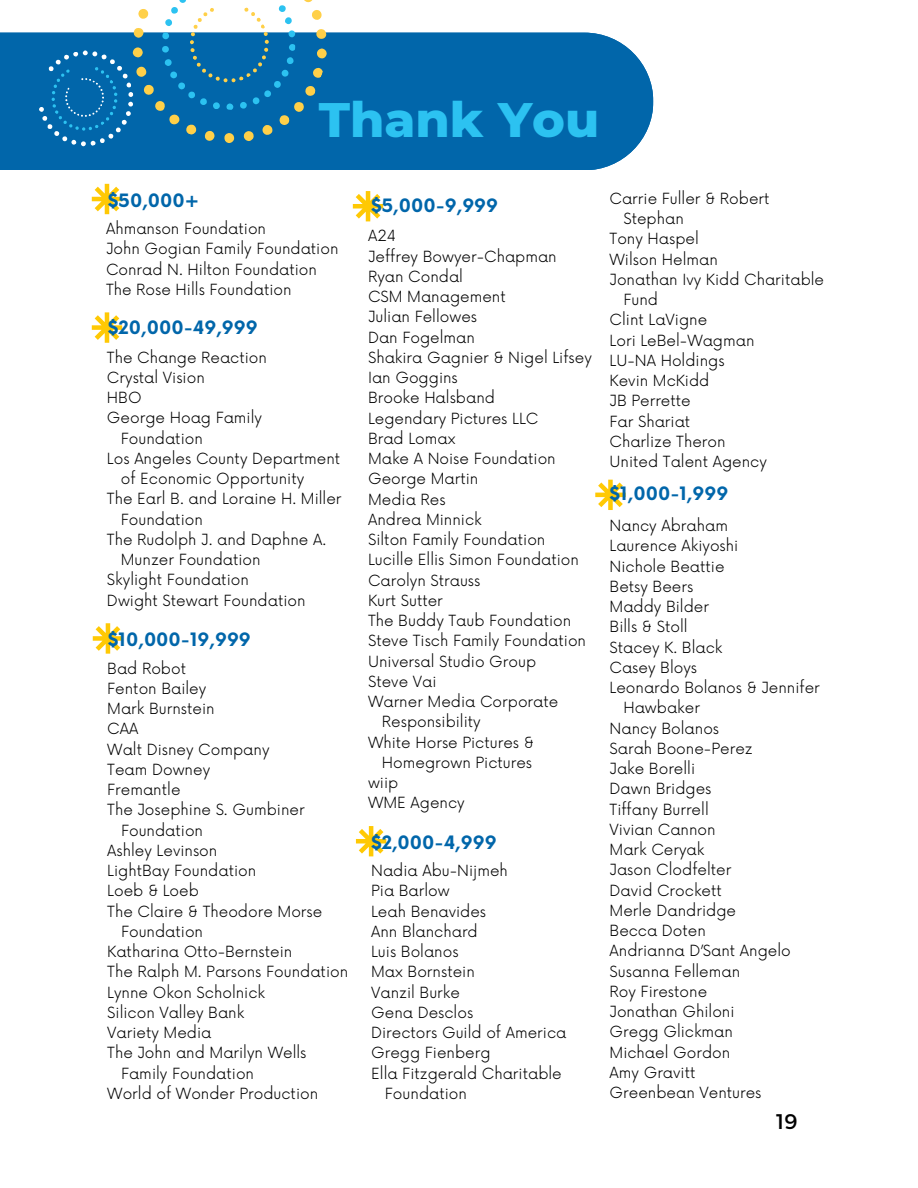
<style>
.page{position:relative;width:918px;height:1188px;background:#fff}
.page>*{position:absolute;margin:0;border:0;box-sizing:border-box;transform-origin:0 0}
.t1{font:800 49.35px "Montserrat";color:#2cc2f1}
.t2{font:21.15px "Montserrat";color:#000}
.t3{font:700 18px "Now";color:#0166aa}
.t4{font:300 15px "Now";color:#000}
</style>
<div class="page">
<svg style="left:92px;top:184px;width:30px;height:30px"></svg>
<svg style="left:93px;top:623px;width:30px;height:31px"></svg>
<svg style="left:92px;top:312px;width:30px;height:31px"></svg>
<svg style="left:595px;top:480px;width:31px;height:30px"></svg>
<svg style="left:353px;top:191px;width:30px;height:30px"></svg>
<svg style="left:356px;top:826px;width:30px;height:30px"></svg>
<div style="left:0;top:33px;width:653px;height:137px;background:#0166aa"></div>
<svg style="left:28px;top:0;width:326px;height:170px"></svg>
<h2 class="t1" style="left:319px;top:89px;width:282px">Thank You</h2>
<p class="t3" style="left:108px;top:191px;width:93px">$50,000+</p>
<p class="t4" style="left:106px;top:220px;width:162px">Ahmanson Foundation</p>
<p class="t4" style="left:106px;top:241px;width:234px">John Gogian Family Foundation</p>
<p class="t4" style="left:106px;top:261px;width:213px">Conrad N. Hilton Foundation</p>
<p class="t4" style="left:106px;top:281px;width:187px">The Rose Hills Foundation</p>
<p class="t3" style="left:108px;top:318px;width:151px">$20,000-49,999</p>
<p class="t4" style="left:107px;top:349px;width:162px">The Change Reaction</p>
<h2 class="t4" style="left:107px;top:369px;width:99px">Crystal Vision</h2>
<p class="t4" style="left:107px;top:389px;width:36px">HBO</p>
<p class="t4" style="left:107px;top:410px;width:157px">George Hoag Family</p>
<p class="t4" style="left:121px;top:430px;width:84px">Foundation</p>
<p class="t4" style="left:107px;top:450px;width:235px">Los Angeles County Department</p>
<p class="t4" style="left:121px;top:470px;width:185px">of Economic Opportunity</p>
<p class="t4" style="left:107px;top:491px;width:236px">The Earl B. and Loraine H. Miller</p>
<p class="t4" style="left:121px;top:511px;width:84px">Foundation</p>
<p class="t4" style="left:107px;top:531px;width:221px">The Rudolph J. and Daphne A.</p>
<p class="t4" style="left:121px;top:551px;width:141px">Munzer Foundation</p>
<p class="t4" style="left:107px;top:572px;width:143px">Skylight Foundation</p>
<p class="t4" style="left:107px;top:592px;width:200px">Dwight Stewart Foundation</p>
<p class="t3" style="left:108px;top:630px;width:144px">$10,000-19,999</p>
<p class="t4" style="left:107px;top:660px;width:80px">Bad Robot</p>
<h1 class="t4" style="left:107px;top:680px;width:101px">Fenton Bailey</h1>
<p class="t4" style="left:107px;top:700px;width:109px">Mark Burnstein</p>
<h2 class="t4" style="left:107px;top:720px;width:33px">CAA</h2>
<p class="t4" style="left:107px;top:741px;width:164px">Walt Disney Company</p>
<p class="t4" style="left:107px;top:761px;width:104px">Team Downey</p>
<p class="t4" style="left:107px;top:781px;width:75px">Fremantle</p>
<p class="t4" style="left:107px;top:801px;width:199px">The Josephine S. Gumbiner</p>
<p class="t4" style="left:121px;top:822px;width:84px">Foundation</p>
<h2 class="t4" style="left:107px;top:842px;width:112px">Ashley Levinson</h2>
<p class="t4" style="left:107px;top:862px;width:151px">LightBay Foundation</p>
<p class="t4" style="left:107px;top:882px;width:93px">Loeb &amp; Loeb</p>
<p class="t4" style="left:107px;top:903px;width:217px">The Claire &amp; Theodore Morse</p>
<p class="t4" style="left:121px;top:923px;width:84px">Foundation</p>
<p class="t4" style="left:107px;top:943px;width:187px">Katharina Otto-Bernstein</p>
<p class="t4" style="left:107px;top:963px;width:242px">The Ralph M. Parsons Foundation</p>
<p class="t4" style="left:107px;top:984px;width:159px">Lynne Okon Scholnick</p>
<p class="t4" style="left:107px;top:1004px;width:139px">Silicon Valley Bank</p>
<p class="t4" style="left:107px;top:1024px;width:106px">Variety Media</p>
<p class="t4" style="left:107px;top:1044px;width:201px">The John and Marilyn Wells</p>
<p class="t4" style="left:121px;top:1065px;width:135px">Family Foundation</p>
<p class="t4" style="left:107px;top:1085px;width:213px">World of Wonder Production</p>
<p class="t3" style="left:371px;top:196px;width:129px">$5,000-9,999</p>
<p class="t4" style="left:368px;top:228px;width:30px">A24</p>
<p class="t4" style="left:368px;top:248px;width:190px">Jeffrey Bowyer-Chapman</p>
<p class="t4" style="left:368px;top:268px;width:97px">Ryan Condal</p>
<p class="t4" style="left:368px;top:288px;width:139px">CSM Management</p>
<p class="t4" style="left:368px;top:309px;width:111px">Julian Fellowes</p>
<p class="t4" style="left:368px;top:329px;width:108px">Dan Fogelman</p>
<p class="t4" style="left:368px;top:349px;width:225px">Shakira Gagnier &amp; Nigel Lifsey</p>
<p class="t4" style="left:368px;top:369px;width:91px">Ian Goggins</p>
<p class="t4" style="left:368px;top:390px;width:128px">Brooke Halsband</p>
<p class="t4" style="left:368px;top:410px;width:172px">Legendary Pictures LLC</p>
<p class="t4" style="left:368px;top:430px;width:89px">Brad Lomax</p>
<p class="t4" style="left:368px;top:450px;width:189px">Make A Noise Foundation</p>
<p class="t4" style="left:368px;top:471px;width:112px">George Martin</p>
<p class="t4" style="left:368px;top:491px;width:79px">Media Res</p>
<p class="t4" style="left:368px;top:511px;width:115px">Andrea Minnick</p>
<p class="t4" style="left:368px;top:531px;width:179px">Silton Family Foundation</p>
<p class="t4" style="left:368px;top:552px;width:213px">Lucille Ellis Simon Foundation</p>
<p class="t4" style="left:368px;top:572px;width:114px">Carolyn Strauss</p>
<p class="t4" style="left:368px;top:592px;width:76px">Kurt Sutter</p>
<p class="t4" style="left:368px;top:612px;width:205px">The Buddy Taub Foundation</p>
<p class="t4" style="left:368px;top:633px;width:220px">Steve Tisch Family Foundation</p>
<p class="t4" style="left:368px;top:653px;width:170px">Universal Studio Group</p>
<p class="t4" style="left:368px;top:673px;width:70px">Steve Vai</p>
<p class="t4" style="left:368px;top:693px;width:192px">Warner Media Corporate</p>
<p class="t4" style="left:382px;top:714px;width:100px">Responsibility</p>
<p class="t4" style="left:368px;top:734px;width:167px">White Horse Pictures &amp;</p>
<p class="t4" style="left:382px;top:754px;width:152px">Homegrown Pictures</p>
<p class="t4" style="left:368px;top:774px;width:32px">wiip</p>
<p class="t4" style="left:368px;top:795px;width:98px">WME Agency</p>
<h2 class="t3" style="left:371px;top:832px;width:127px">$2,000-4,999</h2>
<p class="t4" style="left:371px;top:862px;width:138px">Nadia Abu-Nijmeh</p>
<p class="t4" style="left:371px;top:883px;width:80px">Pia Barlow</p>
<p class="t4" style="left:371px;top:903px;width:117px">Leah Benavides</p>
<p class="t4" style="left:371px;top:923px;width:108px">Ann Blanchard</p>
<p class="t4" style="left:371px;top:943px;width:89px">Luis Bolanos</p>
<p class="t4" style="left:371px;top:964px;width:105px">Max Bornstein</p>
<p class="t4" style="left:371px;top:984px;width:90px">Vanzil Burke</p>
<p class="t4" style="left:371px;top:1004px;width:104px">Gena Desclos</p>
<p class="t4" style="left:371px;top:1024px;width:197px">Directors Guild of America</p>
<p class="t4" style="left:371px;top:1045px;width:121px">Gregg Fienberg</p>
<p class="t4" style="left:371px;top:1065px;width:192px">Ella Fitzgerald Charitable</p>
<p class="t4" style="left:385px;top:1085px;width:84px">Foundation</p>
<p class="t4" style="left:610px;top:190px;width:162px">Carrie Fuller &amp; Robert</p>
<p class="t4" style="left:623px;top:210px;width:62px">Stephan</p>
<p class="t4" style="left:610px;top:231px;width:91px">Tony Haspel</p>
<p class="t4" style="left:610px;top:251px;width:110px">Wilson Helman</p>
<p class="t4" style="left:610px;top:271px;width:216px">Jonathan Ivy Kidd Charitable</p>
<p class="t4" style="left:623px;top:291px;width:36px">Fund</p>
<p class="t4" style="left:610px;top:312px;width:99px">Clint LaVigne</p>
<p class="t4" style="left:610px;top:332px;width:146px">Lori LeBel-Wagman</p>
<p class="t4" style="left:610px;top:352px;width:117px">LU-NA Holdings</p>
<p class="t4" style="left:610px;top:372px;width:101px">Kevin McKidd</p>
<p class="t4" style="left:610px;top:393px;width:83px">JB Perrette</p>
<p class="t4" style="left:610px;top:413px;width:82px">Far Shariat</p>
<p class="t4" style="left:610px;top:433px;width:118px">Charlize Theron</p>
<p class="t4" style="left:610px;top:453px;width:159px">United Talent Agency</p>
<p class="t3" style="left:610px;top:484px;width:120px">$1,000-1,999</p>
<p class="t4" style="left:610px;top:517px;width:120px">Nancy Abraham</p>
<p class="t4" style="left:610px;top:537px;width:130px">Laurence Akiyoshi</p>
<p class="t4" style="left:610px;top:558px;width:116px">Nichole Beattie</p>
<p class="t4" style="left:610px;top:578px;width:85px">Betsy Beers</p>
<p class="t4" style="left:610px;top:598px;width:101px">Maddy Bilder</p>
<p class="t4" style="left:610px;top:618px;width:80px">Bills &amp; Stoll</p>
<p class="t4" style="left:610px;top:639px;width:114px">Stacey K. Black</p>
<p class="t4" style="left:610px;top:659px;width:89px">Casey Bloys</p>
<p class="t4" style="left:610px;top:679px;width:212px">Leonardo Bolanos &amp; Jennifer</p>
<p class="t4" style="left:623px;top:699px;width:78px">Hawbaker</p>
<p class="t4" style="left:610px;top:720px;width:111px">Nancy Bolanos</p>
<h2 class="t4" style="left:610px;top:740px;width:145px">Sarah Boone-Perez</h2>
<p class="t4" style="left:610px;top:760px;width:87px">Jake Borelli</p>
<p class="t4" style="left:610px;top:780px;width:103px">Dawn Bridges</p>
<p class="t4" style="left:610px;top:801px;width:101px">Tiffany Burrell</p>
<p class="t4" style="left:610px;top:821px;width:108px">Vivian Cannon</p>
<p class="t4" style="left:610px;top:841px;width:96px">Mark Ceryak</p>
<p class="t4" style="left:610px;top:861px;width:123px">Jason Clodfelter</p>
<p class="t4" style="left:610px;top:882px;width:114px">David Crockett</p>
<p class="t4" style="left:610px;top:902px;width:128px">Merle Dandridge</p>
<p class="t4" style="left:610px;top:922px;width:98px">Becca Doten</p>
<p class="t4" style="left:610px;top:942px;width:183px">Andrianna D’Sant Angelo</p>
<p class="t4" style="left:610px;top:963px;width:132px">Susanna Felleman</p>
<p class="t4" style="left:610px;top:983px;width:99px">Roy Firestone</p>
<p class="t4" style="left:610px;top:1003px;width:127px">Jonathan Ghiloni</p>
<p class="t4" style="left:610px;top:1023px;width:125px">Gregg Glickman</p>
<p class="t4" style="left:610px;top:1044px;width:122px">Michael Gordon</p>
<p class="t4" style="left:610px;top:1064px;width:87px">Amy Gravitt</p>
<p class="t4" style="left:610px;top:1084px;width:153px">Greenbean Ventures</p>
<p class="t2" style="left:776px;top:1108px;width:23px">19</p>
</div>
